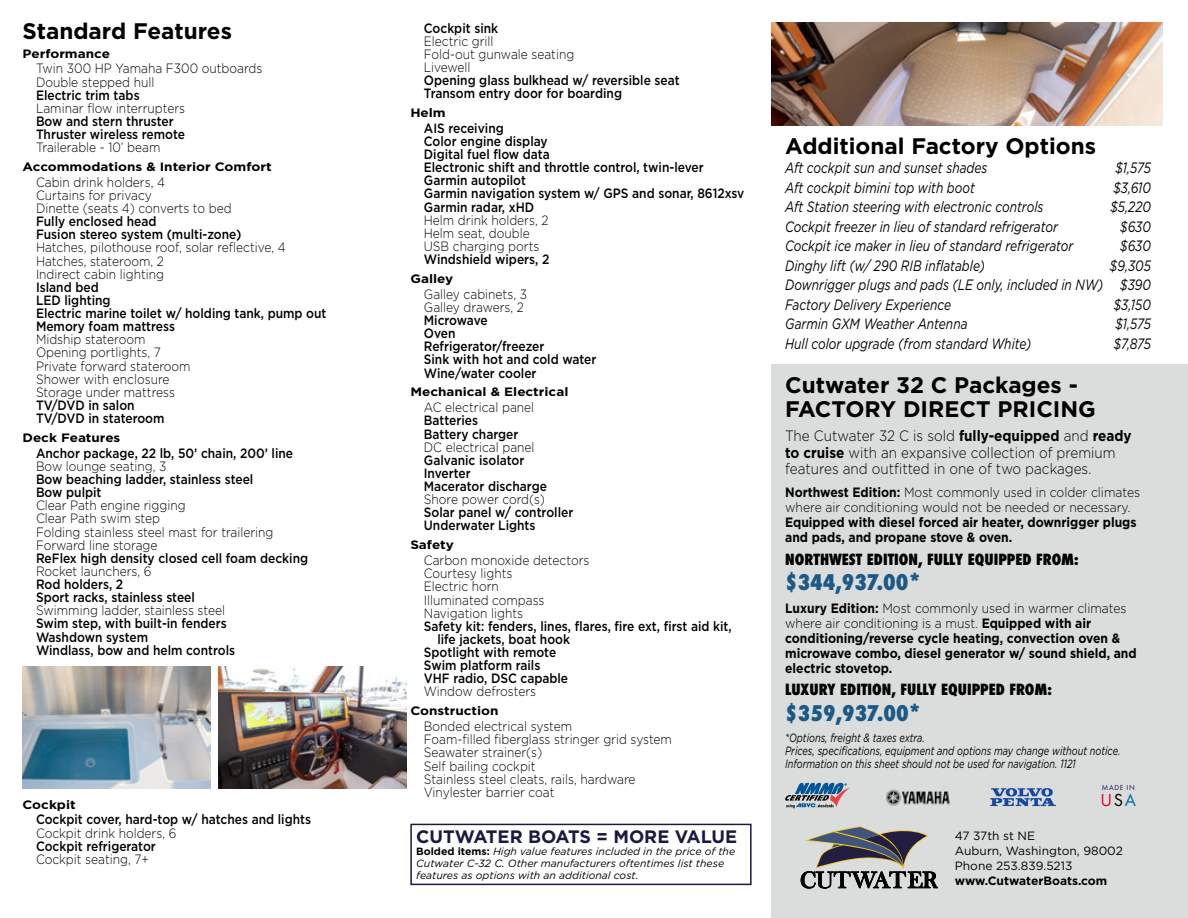
<style>
.page{position:relative;width:1188px;height:918px;background:#fff}
.page>*{position:absolute;margin:0;border:0;box-sizing:border-box;transform-origin:0 0}
.t1{font:700 22.5px/24px "Gotham";color:#000}
.t2{font:800 condensed 21px "Futura";color:#1d5987}
.t3{font:18.15px "Futura PT";color:#e8002a}
.t4{font:700 18px "Gotham";color:#1a1943}
.t5{font:italic 15px/19.5px "Gotham";color:#000;text-align:justify;scale:.8 1}
.t6{font:300 15px/16.5px "Gotham";color:#000;scale:.9 1}
.t7{font:800 condensed 15px "Futura";color:#000}
.t8{font:500 13.5px/13px "Gotham";color:#000;scale:.89 1}
.t9{font:300 13.5px/13px "Gotham";color:#000;scale:.89 1}
.t10{font:700 13.5px/15px "Gotham";color:#000;scale:.9 1}
.t11{font:300 13.5px/15px "Gotham";color:#000;scale:.9 1}
.t12{font:700 12.15px "Gotham";color:#000;scale:1.11 1}
.t13{font:italic 12px/12.8px "Gotham";color:#000;scale:.77 1}
.t14{font:12px/15px "Gotham";color:#000}
.t15{font:700 12px "Gotham";color:#000}
.t16{font:italic 10.5px/12px "Gotham";color:#000}
.t17{font:7.5px "Futura PT";letter-spacing:.09em;color:#1a1943}
.s1{font-weight:700;font-style:normal}
.s2{font-weight:700}
.s3{font-weight:300}
.s4{color:#000}
.s5{color:#0068b4}
</style>
<div class="page">
<img style="left:771px;top:23px;width:391px;height:102px">
<img style="left:218px;top:667px;width:188px;height:122px">
<img style="left:22px;top:667px;width:189px;height:122px">
<div style="left:771px;top:364px;width:417px;height:554px;background:#dadddc"></div>
<svg style="left:801px;top:826px;width:137px;height:62px"></svg>
<svg style="left:990px;top:788px;width:66px;height:18px"></svg>
<svg style="left:785px;top:783px;width:65px;height:25px"></svg>
<img style="left:886px;top:789px;width:64px;height:17px">
<div style="left:410px;top:824px;width:342px;height:61px;border:2px solid #1a1943"></div>
<h1 class="t1" style="left:22px;top:18px;width:211px">Standard Features</h1>
<p class="t12" style="left:22px;top:45px;width:80px">Performance</p>
<p class="t9" style="left:36px;top:62px;width:256px">Twin 300 HP Yamaha F300 outboards<br>Double stepped hull</p>
<p class="t8" style="left:36px;top:88px;width:118px">Electric trim tabs</p>
<p class="t9" style="left:36px;top:101px;width:169px">Laminar flow interrupters</p>
<p class="t8" style="left:36px;top:114px;width:169px">Bow and stern thruster<br>Thruster wireless remote</p>
<p class="t9" style="left:36px;top:140px;width:141px">Trailerable - 10’ beam</p>
<p class="t12" style="left:22px;top:159px;width:226px">Accommodations &amp; Interior Comfort</p>
<p class="t9" style="left:36px;top:175px;width:221px">Cabin drink holders, 4<br>Curtains for privacy<br>Dinette (seats 4) converts to bed</p>
<p class="t8" style="left:36px;top:215px;width:232px">Fully enclosed head<br>Fusion stereo system (multi-zone)</p>
<p class="t9" style="left:36px;top:241px;width:282px">Hatches, pilothouse roof, solar reflective, 4<br>Hatches, stateroom, 2<br>Indirect cabin lighting</p>
<p class="t8" style="left:36px;top:280px;width:328px">Island bed<br>LED lighting<br>Electric marine toilet w/ holding tank, pump out<br>Memory foam mattress</p>
<p class="t9" style="left:36px;top:333px;width:175px">Midship stateroom<br>Opening portlights, 7<br>Private forward stateroom<br>Shower with enclosure<br>Storage under mattress</p>
<p class="t8" style="left:36px;top:398px;width:146px">TV/DVD in salon<br>TV/DVD in stateroom</p>
<p class="t12" style="left:22px;top:430px;width:90px">Deck Features</p>
<p class="t8" style="left:36px;top:446px;width:290px">Anchor package, 22 lb, 50’ chain, 200’ line</p>
<p class="t9" style="left:36px;top:459px;width:148px">Bow lounge seating, 3</p>
<p class="t8" style="left:36px;top:473px;width:246px">Bow beaching ladder, stainless steel<br>Bow pulpit</p>
<p class="t9" style="left:36px;top:499px;width:268px">Clear Path engine rigging<br>Clear Path swim step<br>Folding stainless steel mast for trailering<br>Forward line storage</p>
<p class="t8" style="left:36px;top:551px;width:307px">ReFlex high density closed cell foam decking</p>
<p class="t9" style="left:36px;top:564px;width:131px">Rocket launchers, 6</p>
<p class="t8" style="left:36px;top:578px;width:180px">Rod holders, 2<br>Sport racks, stainless steel</p>
<p class="t9" style="left:36px;top:604px;width:214px">Swimming ladder, stainless steel</p>
<p class="t8" style="left:36px;top:617px;width:225px">Swim step, with built-in fenders<br>Washdown system<br>Windlass, bow and helm controls</p>
<p class="t12" style="left:22px;top:796px;width:50px">Cockpit</p>
<p class="t8" style="left:36px;top:813px;width:311px">Cockpit cover, hard-top w/ hatches and lights</p>
<p class="t9" style="left:36px;top:826px;width:159px">Cockpit drink holders, 6</p>
<p class="t8" style="left:36px;top:839px;width:136px">Cockpit refrigerator</p>
<p class="t9" style="left:36px;top:852px;width:128px">Cockpit seating, 7+</p>
<p class="t8" style="left:424px;top:21px;width:85px">Cockpit sink</p>
<p class="t9" style="left:424px;top:34px;width:171px">Electric grill<br>Fold-out gunwale seating<br>Livewell</p>
<p class="t8" style="left:424px;top:74px;width:289px">Opening glass bulkhead w/ reversible seat<br>Transom entry door for boarding</p>
<p class="t12" style="left:410px;top:105px;width:33px">Helm</p>
<p class="t8" style="left:424px;top:121px;width:362px">AIS receiving<br>Color engine display<br>Digital fuel flow data<br>Electronic shift and throttle control, twin-lever<br>Garmin autopilot<br>Garmin navigation system w/ GPS and sonar, 8612xsv<br>Garmin radar, xHD</p>
<p class="t9" style="left:424px;top:213px;width:142px">Helm drink holders, 2<br>Helm seat, double<br>USB charging ports</p>
<p class="t8" style="left:424px;top:253px;width:143px">Windshield wipers, 2</p>
<p class="t12" style="left:410px;top:271px;width:40px">Galley</p>
<p class="t9" style="left:424px;top:287px;width:117px">Galley cabinets, 3<br>Galley drawers, 2</p>
<p class="t8" style="left:424px;top:314px;width:195px">Microwave<br>Oven<br>Refrigerator/freezer<br>Sink with hot and cold water<br>Wine/water cooler</p>
<p class="t12" style="left:410px;top:384px;width:144px">Mechanical &amp; Electrical</p>
<p class="t9" style="left:424px;top:401px;width:126px">AC electrical panel</p>
<p class="t8" style="left:424px;top:414px;width:108px">Batteries<br>Battery charger</p>
<p class="t9" style="left:424px;top:440px;width:126px">DC electrical panel</p>
<p class="t8" style="left:424px;top:453px;width:140px">Galvanic isolator<br>Inverter<br>Macerator discharge</p>
<p class="t9" style="left:424px;top:493px;width:138px">Shore power cord(s)</p>
<p class="t8" style="left:424px;top:506px;width:169px">Solar panel w/ controller<br>Underwater Lights</p>
<p class="t12" style="left:410px;top:537px;width:41px">Safety</p>
<p class="t9" style="left:424px;top:554px;width:188px">Carbon monoxide detectors<br>Courtesy lights<br>Electric horn<br>Illuminated compass<br>Navigation lights</p>
<p class="t8" style="left:424px;top:619px;width:347px">Safety kit: fenders, lines, flares, fire ext, first aid kit,</p>
<p class="t8" style="left:437px;top:632px;width:151px">life jackets, boat hook</p>
<p class="t8" style="left:424px;top:646px;width:150px">Spotlight with remote</p>
<p class="t8" style="left:424px;top:659px;width:132px">Swim platform rails</p>
<p class="t8" style="left:424px;top:672px;width:164px">VHF radio, DSC capable</p>
<p class="t9" style="left:424px;top:685px;width:128px">Window defrosters</p>
<p class="t12" style="left:410px;top:703px;width:81px">Construction</p>
<p class="t9" style="left:424px;top:719px;width:280px">Bonded electrical system<br>Foam-filled fiberglass stringer grid system<br>Seawater strainer(s)<br>Self bailing cockpit<br>Stainless steel cleats, rails, hardware<br>Vinylester barrier coat</p>
<h3 class="t4" style="left:416px;top:825px;width:322px">CUTWATER BOATS = MORE VALUE</h3>
<p class="t16" style="left:416px;top:845px;width:321px"><span class="s1">Bolded items:</span> High value features included in the price of the<br>Cutwater C-32 C. Other manufacturers oftentimes list these features as options with an additional cost.</p>
<h1 class="t1" style="left:785px;top:134px;width:312px">Additional Factory Options</h1>
<p class="t5" style="left:785px;top:158px;width:255px">Aft cockpit sun and sunset shades</p>
<p class="t5" style="left:1115px;top:158px;width:46px">$1,575</p>
<p class="t5" style="left:785px;top:177px;width:239px">Aft cockpit bimini top with boot</p>
<p class="t5" style="left:1113px;top:177px;width:49px">$3,610</p>
<p class="t5" style="left:785px;top:197px;width:324px">Aft Station steering with electronic controls</p>
<p class="t5" style="left:1111px;top:197px;width:52px">$5,220</p>
<p class="t5" style="left:785px;top:216px;width:342px">Cockpit freezer in lieu of standard refrigerator</p>
<p class="t5" style="left:1120px;top:216px;width:40px">$630</p>
<p class="t5" style="left:785px;top:236px;width:362px">Cockpit ice maker in lieu of standard refrigerator</p>
<p class="t5" style="left:1120px;top:236px;width:40px">$630</p>
<p class="t5" style="left:785px;top:255px;width:251px">Dinghy lift (w/ 290 RIB inflatable)</p>
<p class="t5" style="left:785px;top:255px;width:459px;text-indent:325px">$9,305<br>Downrigger plugs and pads (LE only, included in NW) $390<br>Factory Delivery Experience</p>
<p class="t5" style="left:1114px;top:294px;width:48px">$3,150</p>
<p class="t5" style="left:785px;top:314px;width:230px">Garmin GXM Weather Antenna</p>
<p class="t5" style="left:1115px;top:314px;width:46px">$1,575</p>
<p class="t5" style="left:785px;top:333px;width:309px">Hull color upgrade (from standard White)</p>
<p class="t5" style="left:1114px;top:333px;width:48px">$7,875</p>
<h1 class="t1" style="left:785px;top:373px;width:312px">Cutwater 32 C Packages -<br>FACTORY DIRECT PRICING</h1>
<p class="t6" style="left:785px;top:427px;width:387px">The Cutwater 32 C is sold <span class="s2">fully-equipped</span> and <span class="s2">ready to cruise</span> with an expansive collection of premium features and outfitted in one of two packages.</p>
<p class="t11" style="left:785px;top:484px;width:396px"><span class="s2">Northwest Edition:</span> Most commonly used in colder climates where air conditioning would not be needed or necessary.</p>
<p class="t10" style="left:785px;top:515px;width:392px">Equipped with diesel forced air heater, downrigger plugs and pads, and propane stove &amp; oven.</p>
<p class="t7" style="left:785px;top:549px;width:295px">NORTHWEST EDITION, FULLY EQUIPPED FROM:</p>
<h2 class="t2" style="left:785px;top:568px;width:138px">$344,937.00*</h2>
<p class="t10" style="left:785px;top:601px;width:392px">Luxury Edition: <span class="s3">Most commonly used in warmer climates where air conditioning is a must.</span> Equipped with air conditioning/reverse cycle heating, convection oven &amp; microwave combo, diesel generator w/ sound shield, and electric stovetop.</p>
<p class="t7" style="left:785px;top:680px;width:268px">LUXURY EDITION, FULLY EQUIPPED FROM:</p>
<h2 class="t2" style="left:785px;top:699px;width:138px">$359,937.00*</h2>
<p class="t13" style="left:785px;top:732px;width:437px">*Options, freight &amp; taxes extra.<br>Prices, specifications, equipment and options may change without notice.<br>Information on this sheet should not be used for navigation. 1121</p>
<p class="t17" style="left:1102px;top:783px;width:34px">MADE IN</p>
<h3 class="t3" style="left:1101px;top:789px;width:37px">U<span class="s4">S</span><span class="s5">A</span></h3>
<p class="t14" style="left:955px;top:828px;width:170px">47 37th st NE<br>Auburn, Washington, 98002<br>Phone 253.839.5213</p>
<p class="t15" style="left:955px;top:873px;width:154px">www.CutwaterBoats.com</p>
</div>
